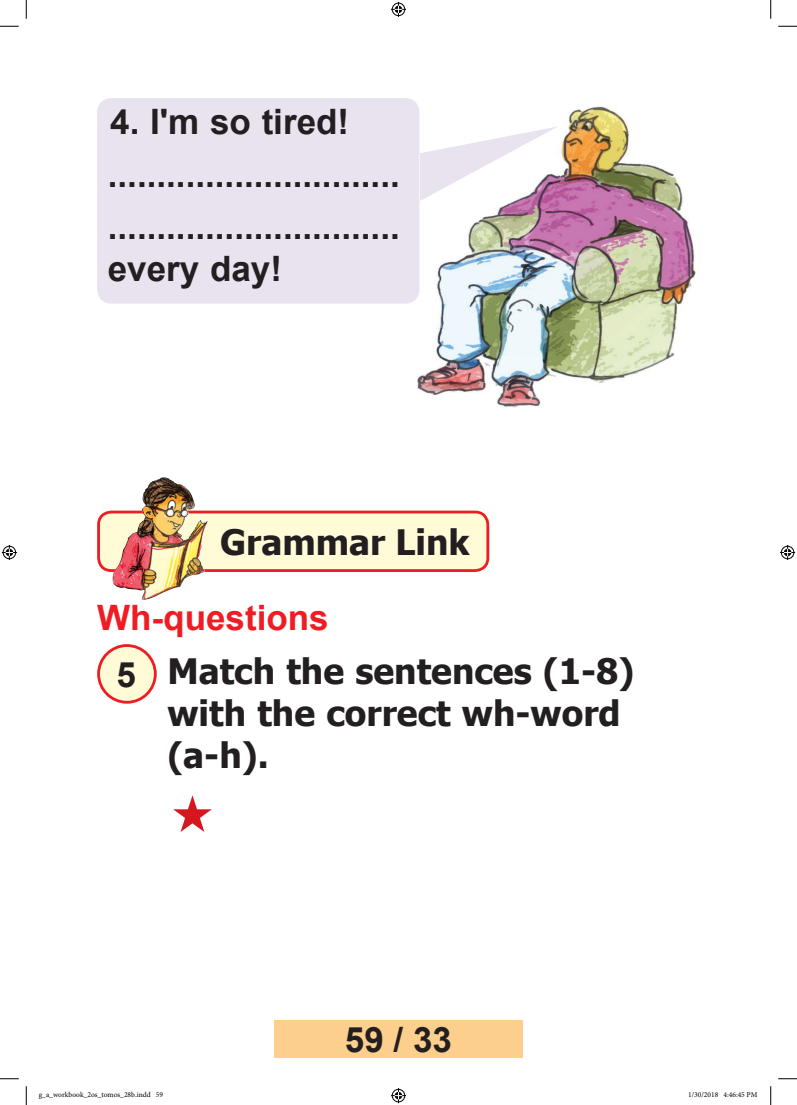
<style>
.page{position:relative;width:797px;height:1105px;background:#fff}
.page>*{position:absolute;margin:0;border:0;box-sizing:border-box;transform-origin:0 0}
.t1{font:700 35px/52.5px "Arial";color:#231f20}
.t2{font:700 35px/42px "Tahoma";color:#231f20}
.t3{font:700 35px "Arial";color:#ee1d23}
.t4{font:7.5px "Minion Pro";color:#000}
.s1{font-family:"Arial"}
</style>
<div class="page">
<img style="left:411px;top:99px;width:285px;height:309px">
<div style="left:97px;top:98px;width:322px;height:206px;background:#e9e2ef;border-radius:14px"></div>
<svg style="left:419px;top:126px;width:139px;height:75px"></svg>
<div style="left:99px;top:512px;width:389px;height:59px;background:#fffbd6;border-radius:13px"></div>
<div style="left:97px;top:511px;width:392px;height:61px;border:3px solid #ee1d23;border-radius:13px"></div>
<img style="left:112px;top:478px;width:96px;height:122px">
<div style="left:99px;top:645px;width:56px;height:57px;background:#fffbd6;border-radius:50%"></div>
<div style="left:97px;top:644px;width:60px;height:60px;border:3px solid #ee1d23;border-radius:50%"></div>
<div style="left:274px;top:1020px;width:248px;height:37px;background:#fdcf8c"></div>
<svg style="left:0;top:25px;width:19px;height:2px"></svg>
<svg style="left:778px;top:25px;width:19px;height:2px"></svg>
<svg style="left:0;top:1078px;width:19px;height:1px"></svg>
<svg style="left:778px;top:1078px;width:19px;height:1px"></svg>
<svg style="left:25px;top:0;width:2px;height:19px"></svg>
<svg style="left:25px;top:1086px;width:2px;height:19px"></svg>
<svg style="left:770px;top:0;width:1px;height:19px"></svg>
<svg style="left:770px;top:1086px;width:1px;height:19px"></svg>
<svg style="left:391px;top:2px;width:15px;height:15px"></svg>
<svg style="left:391px;top:1088px;width:15px;height:15px"></svg>
<svg style="left:2px;top:545px;width:15px;height:15px"></svg>
<svg style="left:780px;top:545px;width:15px;height:15px"></svg>
<p class="t1" style="left:108px;top:96px;width:293px">4. I'm so tired! .............................. ..............................</p>
<p class="t1" style="left:108px;top:243px;width:176px">every day!</p>
<p class="t2" style="left:220px;top:522px;width:251px">Grammar Link</p>
<p class="t3" style="left:97px;top:593px;width:233px">Wh-questions</p>
<p class="t2" style="left:167px;top:652px;width:468px;text-indent:-51px"><span class="s1">5</span> Match the sentences (1-8) with the correct wh-word (a-h).</p>
<p class="t1" style="left:345px;top:1013px;width:109px">59 / 33</p>
<p class="t4" style="left:39px;top:1090px;width:126px">g_a_workbook_2os_tomos_28b.indd 59</p>
<p class="t4" style="left:688px;top:1090px;width:71px">1/30/2018 4:46:45 PM</p>
</div>
